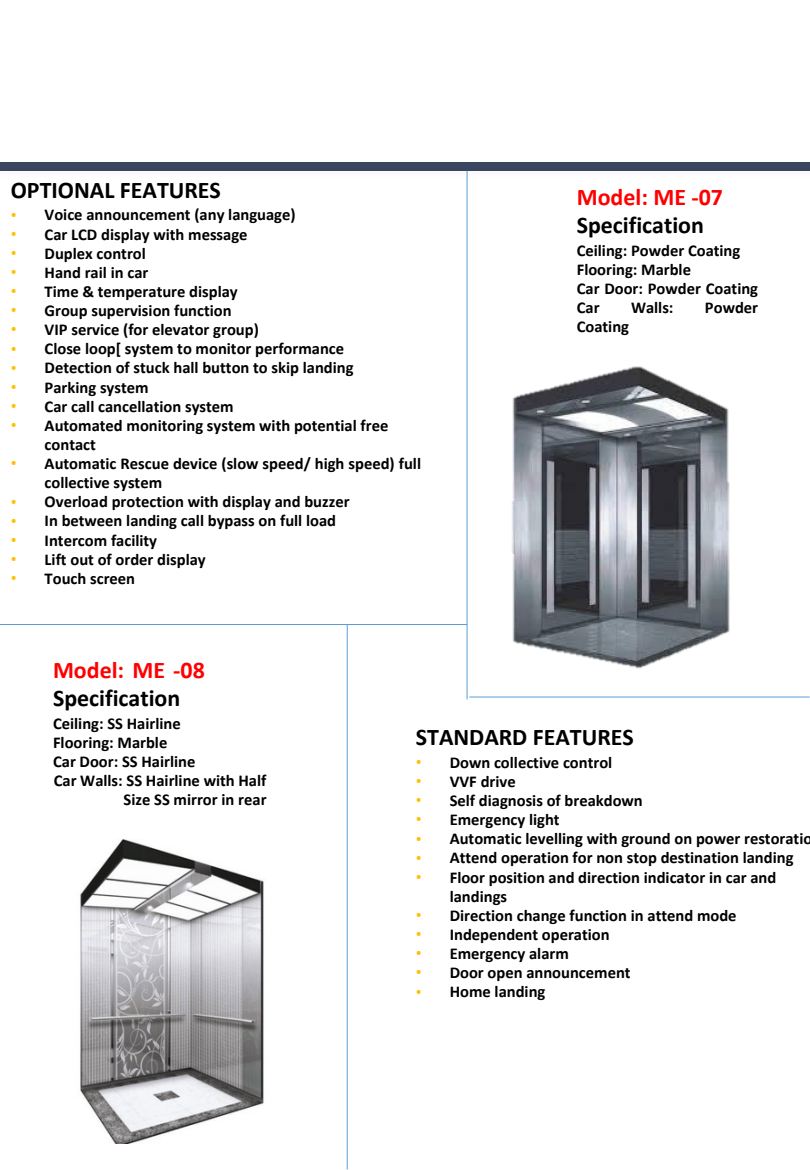
<style>
.page{position:relative;width:810px;height:1170px;background:#fff}
.page>*{position:absolute;margin:0;border:0;box-sizing:border-box;transform-origin:0 0}
.t1{font:700 24px/28.2px "Calibri";color:#000}
.t2{font:700 24px "Calibri";color:#f00}
.t3{font:700 16.65px/19.2px "Calibri";color:#000;text-align:right}
.t4{font:700 16.5px/19.2px "Calibri";color:#000}
.t5{font:16.5px/19.2px "IBM Plex Sans Cond";color:#ffc000;text-align:justify}
.s1{color:#f00}
</style>
<div class="page">
<div style="left:0;top:162px;width:810px;height:9px;background:#3a4560"></div>
<img style="left:511px;top:366px;width:219px;height:303px">
<img style="left:80px;top:839px;width:184px;height:304px">
<hr style="left:467px;top:171px;width:1px;height:528px;background:#5b9bd5">
<hr style="left:469px;top:697px;width:341px;height:1px;background:#5b9bd5">
<hr style="left:0;top:624px;width:467px;height:1px;background:#5b9bd5">
<hr style="left:347px;top:625px;width:1px;height:544px;background:#5b9bd5">
<p class="t1" style="left:11px;top:178px;width:212px">OPTIONAL FEATURES</p>
<p class="t5" style="left:11px;top:204px;width:7px">• • • • • • • • • • • •</p>
<p class="t5" style="left:11px;top:452px;width:7px">•</p>
<p class="t5" style="left:11px;top:491px;width:7px">• • • • •</p>
<p class="t4" style="left:45px;top:207px;width:253px">Voice announcement (any language)</p>
<p class="t4" style="left:45px;top:226px;width:204px">Car LCD display with message</p>
<p class="t4" style="left:45px;top:245px;width:103px">Duplex control</p>
<p class="t4" style="left:45px;top:264px;width:105px">Hand rail in car</p>
<p class="t4" style="left:45px;top:283px;width:195px">Time &amp; temperature display</p>
<p class="t4" style="left:45px;top:302px;width:189px">Group supervision function</p>
<p class="t3" style="left:45px;top:321px;width:216px">VIP service (for elevator group)</p>
<p class="t4" style="left:45px;top:341px;width:301px">Close loop[ system to monitor performance</p>
<p class="t4" style="left:45px;top:360px;width:311px">Detection of stuck hall button to skip landing</p>
<p class="t4" style="left:45px;top:379px;width:105px">Parking system</p>
<p class="t4" style="left:45px;top:398px;width:191px">Car call cancellation system</p>
<p class="t4" style="left:45px;top:417px;width:345px">Automated monitoring system with potential free contact</p>
<p class="t4" style="left:45px;top:455px;width:378px">Automatic Rescue device (slow speed/ high speed) full collective system</p>
<p class="t4" style="left:45px;top:494px;width:306px">Overload protection with display and buzzer</p>
<p class="t4" style="left:45px;top:513px;width:293px">In between landing call bypass on full load</p>
<p class="t3" style="left:45px;top:532px;width:114px">Intercom facility</p>
<p class="t4" style="left:45px;top:551px;width:163px">Lift out of order display</p>
<p class="t4" style="left:45px;top:570px;width:92px">Touch screen</p>
<p class="t1" style="left:53px;top:657px;width:153px"><span class="s1">Model: ME -08<br></span>Specification</p>
<p class="t2" style="left:577px;top:187px;width:148px">Model: ME -07</p>
<p class="t1" style="left:577px;top:213px;width:129px">Specification</p>
<p class="t4" style="left:577px;top:242px;width:165px">Ceiling: Powder Coating<br>Flooring: Marble</p>
<p class="t4" style="left:577px;top:280px;width:183px">Car Door: Powder Coating<br>Car</p>
<p class="t4" style="left:631px;top:300px;width:44px">Walls:</p>
<p class="t4" style="left:705px;top:300px;width:55px">Powder</p>
<p class="t4" style="left:577px;top:319px;width:54px">Coating</p>
<p class="t4" style="left:53px;top:715px;width:129px">Ceiling: SS Hairline</p>
<p class="t4" style="left:53px;top:734px;width:116px">Flooring: Marble</p>
<p class="t4" style="left:53px;top:753px;width:144px">Car Door: SS Hairline</p>
<p class="t3" style="left:54px;top:772px;width:214px">Car Walls: SS Hairline with Half<br>Size SS mirror in rear</p>
<p class="t1" style="left:416px;top:725px;width:219px">STANDARD FEATURES</p>
<p class="t5" style="left:416px;top:751px;width:7px">• • • • • • •</p>
<p class="t5" style="left:416px;top:904px;width:7px">• • • • •</p>
<p class="t4" style="left:450px;top:754px;width:164px">Down collective control</p>
<p class="t4" style="left:450px;top:773px;width:67px">VVF drive</p>
<p class="t4" style="left:450px;top:792px;width:195px">Self diagnosis of breakdown</p>
<p class="t4" style="left:450px;top:811px;width:111px">Emergency light</p>
<p class="t4" style="left:450px;top:831px;width:364px">Automatic levelling with ground on power restoratio Attend operation for non stop destination landing Floor position and direction indicator in car and landings</p>
<p class="t4" style="left:450px;top:907px;width:288px">Direction change function in attend mode<br>Independent operation</p>
<p class="t4" style="left:450px;top:945px;width:121px">Emergency alarm</p>
<p class="t4" style="left:450px;top:964px;width:182px">Door open announcement</p>
<p class="t4" style="left:450px;top:984px;width:97px">Home landing</p>
</div>
